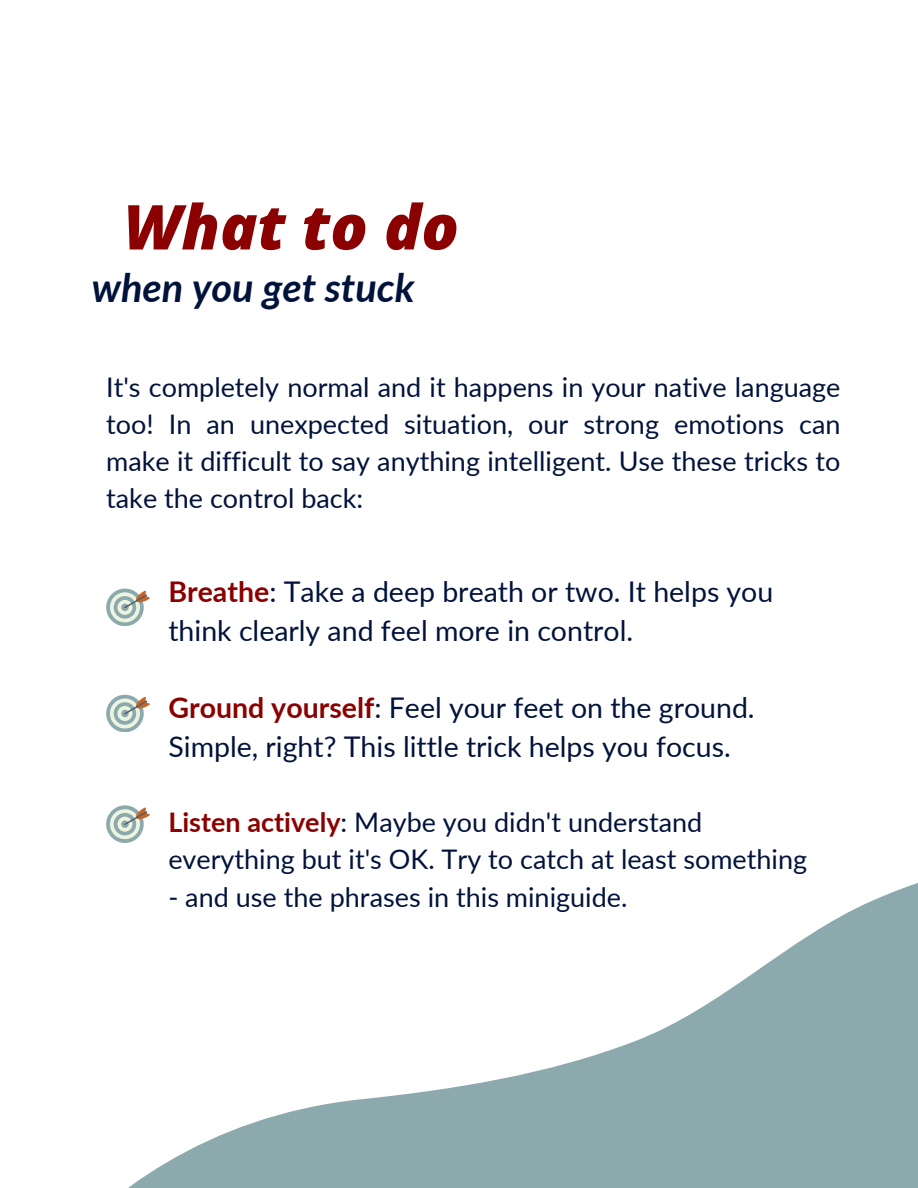
<style>
.page{position:relative;width:918px;height:1188px;background:#fff}
.page>*{position:absolute;margin:0;border:0;box-sizing:border-box;transform-origin:0 0}
.t1{font:italic 800 61.95px "Open Sans";color:#8b0000}
.t2{font:italic 700 39.75px "Lato";color:#02133b}
.t3{font:28.5px/39.3px "Lato";color:#02133b}
.t4{font:27px/37.2px "Lato";color:#02133b;text-align:justify}
.s1{font-weight:700;color:#8b0000}
</style>
<div class="page">
<svg style="left:128px;top:883px;width:790px;height:305px"></svg>
<svg style="left:106px;top:589px;width:44px;height:37px"></svg>
<svg style="left:106px;top:695px;width:44px;height:37px"></svg>
<svg style="left:106px;top:805px;width:44px;height:38px"></svg>
<h2 class="t1" style="left:124px;top:183px;width:337px">What to do</h2>
<p class="t2" style="left:92px;top:262px;width:325px">when you get stuck</p>
<h1 class="t4" style="left:106px;top:368px;width:736px">It's completely normal and it happens in your native language too! In an unexpected situation, our strong emotions can make it difficult to say anything intelligent. Use these tricks to take the control back:</h1>
<p class="t3" style="left:168px;top:571px;width:606px"><span class="s1">Breathe</span>: Take a deep breath or two. It helps you think clearly and feel more in control.</p>
<p class="t3" style="left:168px;top:687px;width:588px"><span class="s1">Ground yourself</span>: Feel your feet on the ground.<br>Simple, right? This little trick helps you focus.</p>
<p class="t4" style="left:168px;top:803px;width:640px"><span class="s1">Listen actively</span>: Maybe you didn't understand everything but it's OK. Try to catch at least something</p>
<p class="t4" style="left:168px;top:878px;width:461px">- and use the phrases in this miniguide.</p>
</div>
